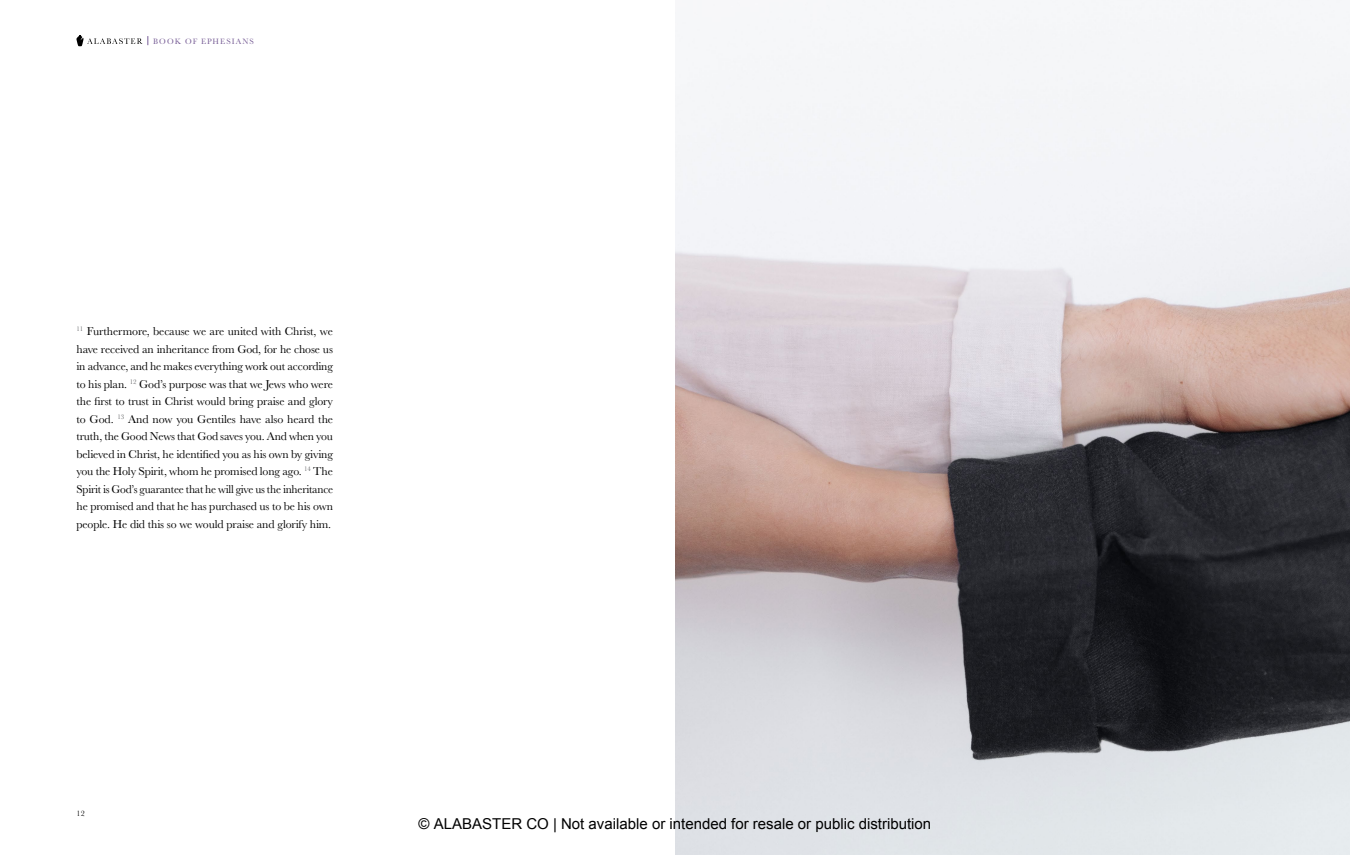
<style>
.page{position:relative;width:1350px;height:855px;background:#fff}
.page>*{position:absolute;margin:0;border:0;box-sizing:border-box;transform-origin:0 0}
.t1{font:15px "Arial";color:#000}
.t2{font:11.88px/17.5px "Baskerville MT Std";letter-spacing:-.01em;color:#000;text-align:justify}
.t3{font:8.12px "Baskerville MT Std";letter-spacing:.135em;color:#765c95}
.t4{font:8.12px "Baskerville MT Std";color:#000}
</style>
<div class="page">
<svg style="left:76px;top:35px;width:72px;height:11px"></svg>
<img style="left:675px;top:0;width:675px;height:855px">
<p class="t3" style="left:153px;top:37px;width:102px">BOOK OF EPHESIANS</p>
<p class="t2" style="left:77px;top:323px;width:258px"><sup>11</sup> Furthermore, because we are united with Christ, we have received an inheritance from God, for he chose us in advance, and he makes everything work out according to his plan. <sup>12</sup> God’s purpose was that we Jews who were the first to trust in Christ would bring praise and glory to God. <sup>13</sup> And now you Gentiles have also heard the truth, the Good News that God saves you. And when you believed in Christ, he identified you as his own by giving you the Holy Spirit, whom he promised long ago. <sup>14</sup> The Spirit is God’s guarantee that he will give us the inheritance he promised and that he has purchased us to be his own people. He did this so we would praise and glorify him.</p>
<p class="t4" style="left:77px;top:809px;width:10px">12</p>
<p class="t1" style="left:419px;top:814px;width:514px">© ALABASTER CO | Not available or intended for resale or public distribution</p>
</div>
